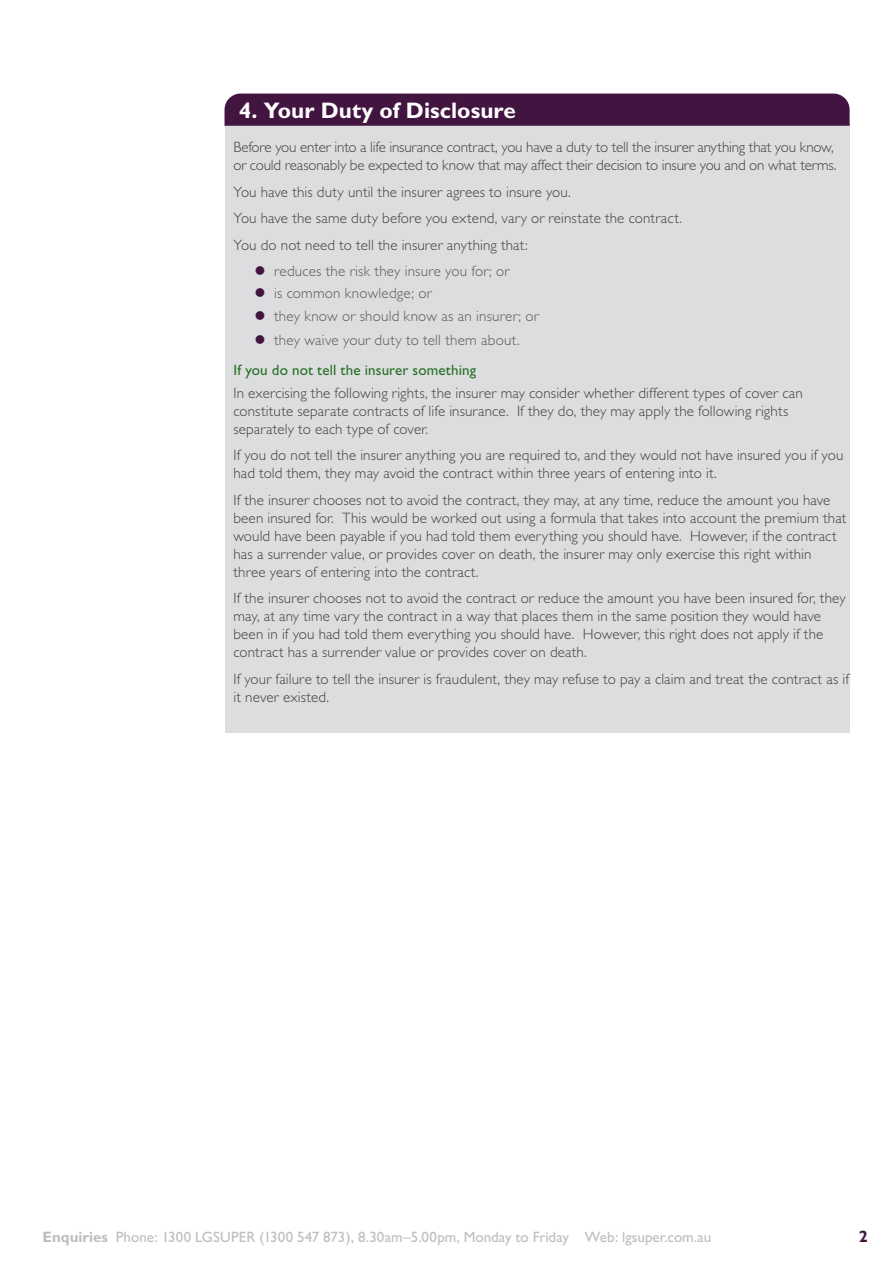
<style>
.page{position:relative;width:893px;height:1263px;background:#fff}
.page>*{position:absolute;margin:0;border:0;box-sizing:border-box;transform-origin:0 0}
.t1{font:700 22.5px "Gill Sans";color:#fff}
.t2{font:700 16.5px "Gill Sans";color:#421540}
.t3{font:300 15px/18px "Gill Sans";letter-spacing:.01em;color:#414042}
.t4{font:300 15px/18px "Gill Sans";letter-spacing:-.01em;color:#414042}
.t5{font:300 15px/30.8px "Gill Sans";letter-spacing:.015em;color:#58595b}
.t6{font:15px "Gill Sans";color:#bcbec0}
.s1{color:#421540}
.s2{font-weight:400;color:#29712a}
.s3{font-weight:700}
</style>
<div class="page">
<div style="left:225px;top:123px;width:624px;height:609px;background:#dcddde"></div>
<div style="left:225px;top:94px;width:625px;height:32px;background:#421540"></div>
<h1 class="t1" style="left:239px;top:97px;width:279px">4. Your Duty of Disclosure</h1>
<p class="t4" style="left:233px;top:138px;width:605px">Before you enter into a life insurance contract, you have a duty to tell the insurer anything that you know, or could reasonably be expected to know that may affect their decision to insure you and on what terms.</p>
<p class="t3" style="left:233px;top:178px;width:450px;line-height:26.5px">You have this duty until the insurer agrees to insure you.<br>You have the same duty before you extend, vary or reinstate the contract.<br>You do not need to tell the insurer anything that:</p>
<p class="t5" style="left:255px;top:256px;width:256px"><span class="s1">●</span> reduces the risk they insure you for; or</p>
<p class="t5" style="left:255px;top:278px;width:179px"><span class="s1">●</span> is common knowledge; or</p>
<p class="t5" style="left:255px;top:300px;width:286px"><span class="s1">●</span> they know or should know as an insurer; or</p>
<p class="t5" style="left:233px;top:324px;width:288px;text-indent:21px"><span class="s1">●</span> they waive your duty to tell them about.<br><span class="s2">If you do not tell the insurer something</span></p>
<p class="t3" style="left:233px;top:384px;width:571px">In exercising the following rights, the insurer may consider whether different types of cover can constitute separate contracts of life insurance. If they do, they may apply the following rights separately to each type of cover.</p>
<p class="t3" style="left:233px;top:446px;width:611px">If you do not tell the insurer anything you are required to, and they would not have insured you if you had told them, they may avoid the contract within three years of entering into it.</p>
<p class="t3" style="left:233px;top:491px;width:615px">If the insurer chooses not to avoid the contract, they may, at any time, reduce the amount you have been insured for. This would be worked out using a formula that takes into account the premium that would have been payable if you had told them everything you should have. However, if the contract has a surrender value, or provides cover on death, the insurer may only exercise this right within three years of entering into the contract.</p>
<p class="t3" style="left:233px;top:589px;width:614px">If the insurer chooses not to avoid the contract or reduce the amount you have been insured for, they may, at any time vary the contract in a way that places them in the same position they would have been in if you had told them everything you should have. However, this right does not apply if the contract has a surrender value or provides cover on death.</p>
<p class="t3" style="left:233px;top:670px;width:617px">If your failure to tell the insurer is fraudulent, they may refuse to pay a claim and treat the contract as if it never existed.</p>
<p class="t6" style="left:43px;top:1228px;width:670px"><span class="s3">Enquiries</span> Phone: 1300 LGSUPER (1300 547 873), 8.30am–5.00pm, Monday to Friday Web: lgsuper.com.au</p>
<p class="t2" style="left:859px;top:1226px;width:11px">2</p>
</div>
